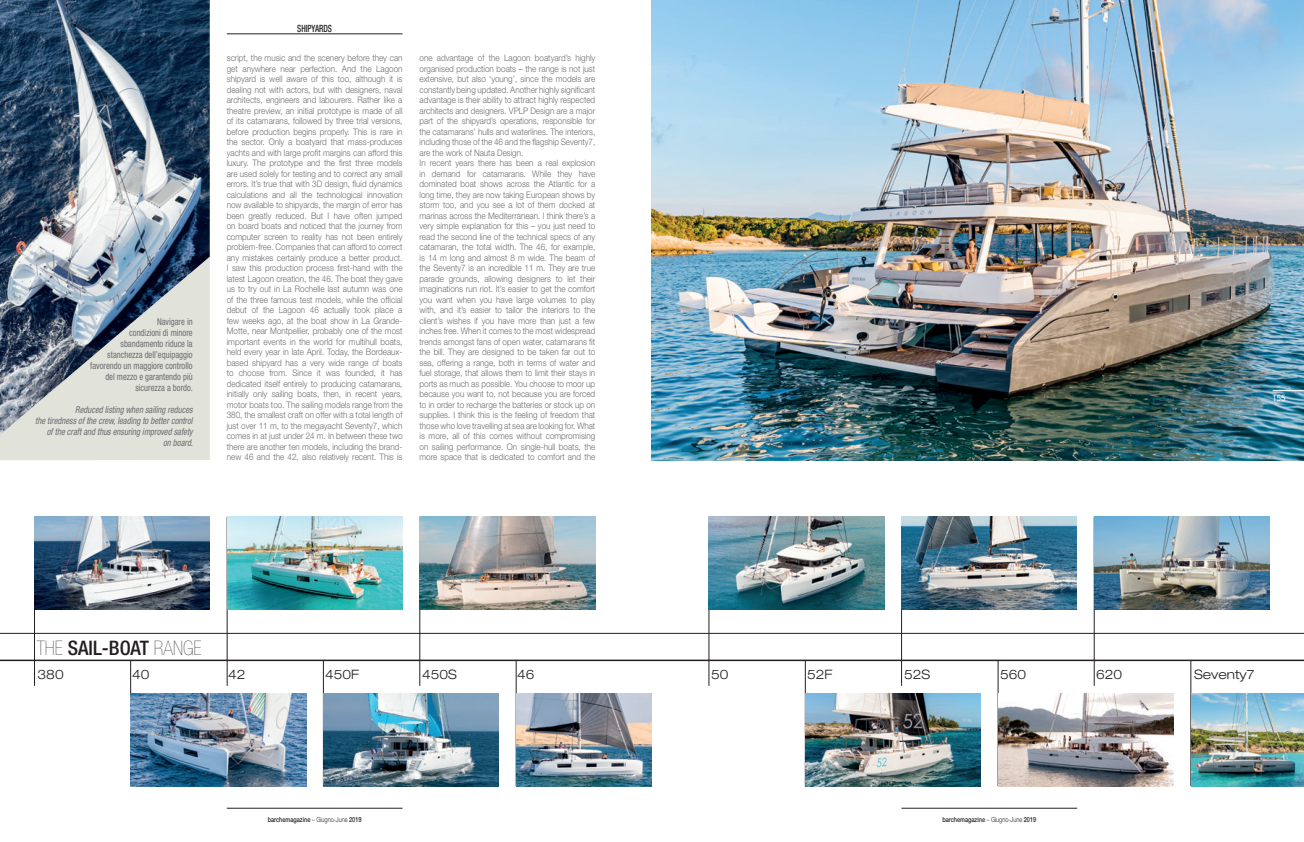
<style>
.page{position:relative;width:1304px;height:842px;background:#fff}
.page>*{position:absolute;margin:0;border:0;box-sizing:border-box;transform-origin:0 0}
.t1{font:500 condensed 20px "Helvetica Neue";color:#231f20}
.t2{font:300 expanded 13px "Helvetica Neue";color:#231f20}
.t3{font:500 condensed 10px "Helvetica Neue";color:#231f20;scale:.8 1}
.t4{font:condensed 9.5px/11px "Helvetica Neue";color:#6c6d70;text-align:right;scale:.9 1}
.t5{font:italic condensed 9.5px/11px "Helvetica Neue";color:#6c6d70;text-align:right;scale:.9 1}
.t6{font:300 9px/10.5px "Helvetica Neue";color:#6c6d70;text-align:justify;scale:.9 1}
.t7{font:condensed 9px "Helvetica Neue";color:#fff}
.t8{font:500 7px "Helvetica Neue";color:#231f20;scale:.8 1}
.s1{font-weight:900}
.s2{font-weight:300}
</style>
<div class="page">
<hr style="left:901px;top:808px;width:176px;height:1px;background:#231f20">
<hr style="left:227px;top:808px;width:176px;height:1px;background:#231f20">
<hr style="left:227px;top:34px;width:176px;height:1px;background:#231f20">
<div style="left:0;top:0;width:210px;height:460px;background:#e1e2da"></div>
<hr style="left:130px;top:660px;width:1px;height:126px;background:#231f20">
<hr style="left:805px;top:660px;width:1px;height:126px;background:#231f20">
<hr style="left:323px;top:660px;width:1px;height:126px;background:#231f20">
<hr style="left:998px;top:660px;width:1px;height:126px;background:#231f20">
<hr style="left:516px;top:660px;width:1px;height:126px;background:#231f20">
<hr style="left:1191px;top:660px;width:1px;height:126px;background:#231f20">
<hr style="left:34px;top:517px;width:1px;height:169px;background:#231f20">
<hr style="left:709px;top:517px;width:1px;height:169px;background:#231f20">
<hr style="left:227px;top:517px;width:1px;height:169px;background:#231f20">
<hr style="left:901px;top:517px;width:1px;height:169px;background:#231f20">
<hr style="left:420px;top:517px;width:1px;height:169px;background:#231f20">
<hr style="left:1094px;top:517px;width:1px;height:169px;background:#231f20">
<hr style="left:0;top:660px;width:1304px;height:1px;background:#231f20">
<hr style="left:0;top:633px;width:1304px;height:1px;background:#231f20">
<img style="left:35px;top:517px;width:175px;height:92px">
<img style="left:709px;top:517px;width:175px;height:92px">
<img style="left:227px;top:517px;width:175px;height:92px">
<img style="left:902px;top:517px;width:175px;height:92px">
<img style="left:420px;top:517px;width:175px;height:92px">
<img style="left:1094px;top:517px;width:175px;height:92px">
<img style="left:131px;top:693px;width:175px;height:93px">
<img style="left:806px;top:693px;width:175px;height:93px">
<img style="left:324px;top:693px;width:175px;height:93px">
<img style="left:998px;top:693px;width:176px;height:93px">
<img style="left:516px;top:693px;width:136px;height:93px">
<img style="left:1191px;top:693px;width:113px;height:93px">
<img style="left:652px;top:0;width:652px;height:460px">
<hr style="left:1273px;top:390px;width:31px;height:1px;background:#fff">
<img style="left:0;top:0;width:210px;height:434px">
<p class="t4" style="left:90px;top:316px;width:116px">Navigare in<br>condizioni di minore sbandamento riduce la stanchezza dell’equipaggio favorendo un maggiore controllo del mezzo e garantendo più sicurezza a bordo.</p>
<p class="t5" style="left:75px;top:404px;width:132px">Reduced listing when sailing reduces</p>
<p class="t5" style="left:35px;top:415px;width:176px">the tiredness of the crew, leading to better control of the craft and thus ensuring improved safety</p>
<p class="t5" style="left:163px;top:437px;width:35px">on board.</p>
<p class="t3" style="left:297px;top:22px;width:45px">SHIPYARDS</p>
<p class="t6" style="left:227px;top:53px;width:197px">script, the music and the scenery before they can get anywhere near perfection. And the Lagoon shipyard is well aware of this too, although it is dealing not with actors, but with designers, naval architects, engineers and labourers. Rather like a theatre preview, an initial prototype is made of all of its catamarans, followed by three trial versions, before production begins properly. This is rare in the sector. Only a boatyard that mass-produces yachts and with large profit margins can afford this luxury. The prototype and the first three models are used solely for testing and to correct any small errors. It’s true that with 3D design, fluid dynamics calculations and all the technological innovation now available to shipyards, the margin of error has been greatly reduced. But I have often jumped on board boats and noticed that the journey from computer screen to reality has not been entirely problem-free. Companies that can afford to correct any mistakes certainly produce a better product.<br>I saw this production process first-hand with the latest Lagoon creation, the 46. The boat they gave us to try out in La Rochelle last autumn was one of the three famous test models, while the official debut of the Lagoon 46 actually took place a few weeks ago, at the boat show in La Grande-Motte, near Montpellier, probably one of the most important events in the world for multihull boats, held every year in late April. Today, the Bordeaux&shy;based shipyard has a very wide range of boats to choose from. Since it was founded, it has dedicated itself entirely to producing catamarans, initially only sailing boats, then, in recent years, motor boats too. The sailing models range from the 380, the smallest craft on offer with a total length of just over 11 m, to the megayacht Seventy7, which comes in at just under 24 m. In between these two there are another ten models, including the brand&shy;new 46 and the 42, also relatively recent. This is</p>
<p class="t6" style="left:420px;top:53px;width:197px">one advantage of the Lagoon boatyard’s highly organised production boats – the range is not just extensive, but also ‘young’, since the models are constantly being updated. Another highly significant advantage is their ability to attract highly respected architects and designers. VPLP Design are a major part of the shipyard’s operations, responsible for the catamarans’ hulls and waterlines. The interiors, including those of the 46 and the flagship Seventy7, are the work of Nauta Design.</p>
<p class="t6" style="left:420px;top:158px;width:197px">In recent years there has been a real explosion in demand for catamarans. While they have dominated boat shows across the Atlantic for a long time, they are now taking European shows by storm too, and you see a lot of them docked at marinas across the Mediterranean. I think there’s a very simple explanation for this – you just need to read the second line of the technical specs of any catamaran, the total width. The 46, for example, is 14 m long and almost 8 m wide. The beam of the Seventy7 is an incredible 11 m. They are true parade grounds, allowing designers to let their imaginations run riot. It’s easier to get the comfort you want when you have large volumes to play with, and it’s easier to tailor the interiors to the client’s wishes if you have more than just a few inches free. When it comes to the most widespread trends amongst fans of open water, catamarans fit the bill. They are designed to be taken far out to sea, offering a range, both in terms of water and fuel storage, that allows them to limit their stays in ports as much as possible. You choose to moor up because you want to, not because you are forced to in order to recharge the batteries or stock up on supplies. I think this is the feeling of freedom that those who love travelling at sea are looking for. What is more, all of this comes without compromising on sailing performance. On single-hull boats, the more space that is dedicated to comfort and the</p>
<p class="t7" style="left:1273px;top:392px;width:14px">155</p>
<p class="t1" style="left:37px;top:635px;width:166px"><span class="s1">THE</span> SAIL-BOAT <span class="s1">RANGE</span></p>
<p class="t2" style="left:38px;top:667px;width:28px">380</p>
<p class="t2" style="left:132px;top:667px;width:19px">40</p>
<p class="t2" style="left:228px;top:667px;width:19px">42</p>
<p class="t2" style="left:325px;top:667px;width:35px">450F</p>
<p class="t2" style="left:422px;top:667px;width:36px">450S</p>
<p class="t2" style="left:517px;top:667px;width:19px">46</p>
<p class="t2" style="left:711px;top:667px;width:19px">50</p>
<p class="t2" style="left:807px;top:667px;width:27px">52F</p>
<p class="t2" style="left:904px;top:667px;width:28px">52S</p>
<p class="t2" style="left:1000px;top:667px;width:28px">560</p>
<p class="t2" style="left:1096px;top:667px;width:28px">620</p>
<p class="t2" style="left:1194px;top:667px;width:62px">Seventy7</p>
<p class="t8" style="left:268px;top:815px;width:119px">barchemagazine <span class="s2">– Giugno-June</span> 2019</p>
<p class="t8" style="left:942px;top:815px;width:119px">barchemagazine <span class="s2">– Giugno-June</span> 2019</p>
</div>
